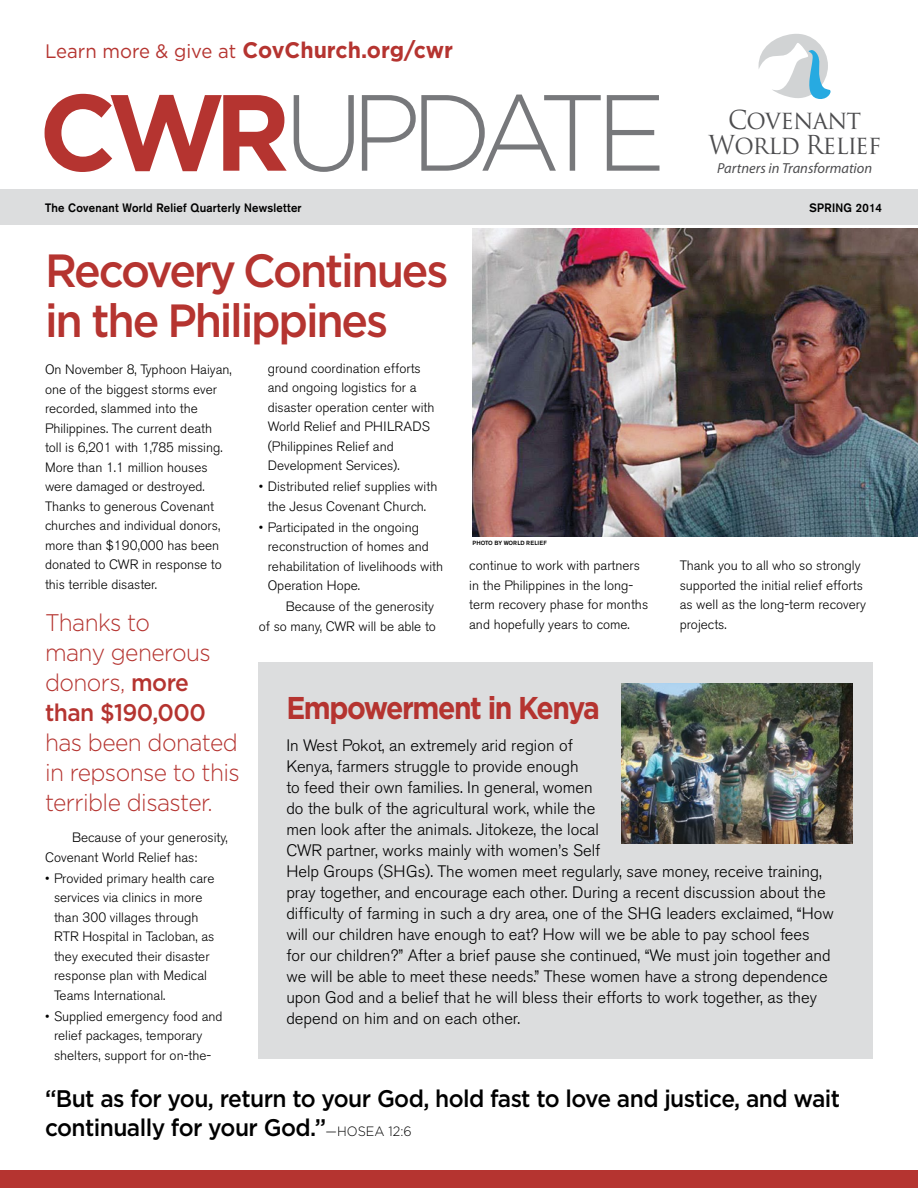
<style>
.page{position:relative;width:918px;height:1188px;background:#fff}
.page>*{position:absolute;margin:0;border:0;box-sizing:border-box;transform-origin:0 0}
.t1{font:300 108px "Gotham";letter-spacing:-.12em;color:#77787b}
.Header__main{font:500 46.5px/49.5px "Gotham";letter-spacing:-.05em;color:#b53430;scale:.95 1}
.Header__small{font:700 31.5px "Gotham";letter-spacing:-.05em;color:#b53430;scale:.9 1}
.t2{font:25.35px/25.3px "Trajan Pro";letter-spacing:-.025em;color:#4d4d4f;text-align:center;scale:.95 1}
.t3{font:500 24px/28.5px "Gotham";letter-spacing:-.025em;color:#000;scale:.95 1}
.Pull_quote{font:300 24px/30px "Gotham";letter-spacing:-.025em;color:#b53430;scale:.95 1}
.t4{font:700 22.5px "Gotham";color:#b53430;scale:.95 1}
.Body_text{font:300 16.5px/21px "Akzidenz Grotesk BE";color:#000}
.t5{font:italic 14.55px "Myriad Pro";color:#4d4d4f}
.Body_text__indented{font:300 13.5px/19.5px "Akzidenz Grotesk BE";color:#000}
.Body_text-2{font:300 13.5px/19.5px "Akzidenz Grotesk BE";color:#000}
.t6{font:700 12px "Akzidenz Grotesk";letter-spacing:.025em;color:#000;scale:.95 1}
.t7{font:500 6px "Akzidenz Grotesk BE";color:#000}
.s1{font-weight:400;font-size:19.5px}
.s2{font-weight:700;color:#b53430}
.s3{font-weight:500}
.s4{font-weight:300;font-size:13.5px}
</style>
<div class="page">
<svg style="left:758px;top:34px;width:73px;height:65px"></svg>
<div style="left:0;top:189px;width:918px;height:36px;background:#dcddde"></div>
<div style="left:0;top:1170px;width:918px;height:18px;background:#b53430"></div>
<img style="left:472px;top:229px;width:446px;height:307px">
<div style="left:259px;top:662px;width:614px;height:397px;background:#dcddde"></div>
<img style="left:621px;top:683px;width:232px;height:161px">
<p class="t4" style="left:45px;top:36px;width:431px"><span class="s1">Learn more &amp; give at</span> CovChurch.org/cwr</p>
<p class="t1" style="left:39px;top:64px;width:629px"><span class="s2">CWR</span>UPDATE</p>
<p class="t2" style="left:709px;top:107px;width:183px">Covenant<br>World Relief</p>
<p class="t5" style="left:717px;top:160px;width:157px">Partners in Transformation</p>
<p class="t6" style="left:45px;top:200px;width:272px">The Covenant World Relief Quarterly Newsletter</p>
<p class="t6" style="left:810px;top:200px;width:78px">SPRING 2014</p>
<p class="Header__main" style="left:45px;top:245px;width:426px">Recovery Continues in the Philippines</p>
<p class="Body_text-2" style="left:45px;top:360px;width:188px">On November 8, Typhoon Haiyan, one of the biggest storms ever recorded, slammed into the<br>Philippines. The current death toll is 6,201 with 1,785 missing.<br>More than 1.1 million houses were damaged or destroyed.<br>Thanks to generous Covenant churches and individual donors, more than $190,000 has been donated to CWR in response to this terrible disaster.</p>
<p class="Pull_quote" style="left:45px;top:607px;width:207px">Thanks to<br>many generous donors, <span class="s3">more than $190,000 </span>has been donated in repsonse to this terrible disaster.</p>
<p class="Body_text__indented" style="left:45px;top:828px;width:184px;text-indent:27px">Because of your generosity,<br>Covenant World Relief has:</p>
<p class="Body_text__indented" style="left:54px;top:869px;width:162px;text-indent:-9px">• Provided primary health care services via clinics in more than 300 villages through<br>RTR Hospital in Tacloban, as they executed their disaster response plan with Medical<br>Teams International.</p>
<p class="Body_text__indented" style="left:54px;top:1007px;width:170px;text-indent:-9px">• Supplied emergency food and relief packages, temporary shelters, support for on-the-</p>
<p class="Body_text__indented" style="left:268px;top:359px;width:168px">ground coordination efforts and ongoing logistics for a disaster operation center with<br>World Relief and PHILRADS (Philippines Relief and<br>Development Services).</p>
<p class="Body_text__indented" style="left:259px;top:477px;width:180px;text-align:center">• Distributed relief supplies with the Jesus Covenant Church.</p>
<p class="Body_text__indented" style="left:268px;top:518px;width:177px;text-indent:-9px">• Participated in the ongoing reconstruction of homes and rehabilitation of livelihoods with<br>Operation Hope.</p>
<p class="Body_text__indented" style="left:259px;top:597px;width:179px;text-align:right">Because of the generosity<br>of so many, CWR will be able to</p>
<p class="t7" style="left:472px;top:540px;width:76px">PHOTO BY WORLD RELIEF</p>
<p class="Body_text__indented" style="left:469px;top:556px;width:180px">continue to work with partners in the Philippines in the long&shy;term recovery phase for months and hopefully years to come.</p>
<p class="Body_text__indented" style="left:680px;top:556px;width:188px">Thank you to all who so strongly supported the initial relief efforts as well as the long-term recovery projects.</p>
<p class="Header__small" style="left:286px;top:687px;width:350px">Empowerment in Kenya</p>
<p class="Body_text" style="left:286px;top:735px;width:549px">In West Pokot, an extremely arid region of<br>Kenya, farmers struggle to provide enough<br>to feed their own families. In general, women<br>do the bulk of the agricultural work, while the<br>men look after the animals. Jitokeze, the local<br>CWR partner, works mainly with women’s Self<br>Help Groups (SHGs). The women meet regularly, save money, receive training, pray together, and encourage each other. During a recent discussion about the difficulty of farming in such a dry area, one of the SHG leaders exclaimed, “How will our children have enough to eat? How will we be able to pay school fees<br>for our children?” After a brief pause she continued, “We must join together and we will be able to meet these needs.” These women have a strong dependence upon God and a belief that he will bless their efforts to work together, as they depend on him and on each other.</p>
<p class="t3" style="left:45px;top:1084px;width:839px">“But as for you, return to your God, hold fast to love and justice, and wait continually for your God.”<span class="s4">—HOSEA 12:6</span></p>
</div>
